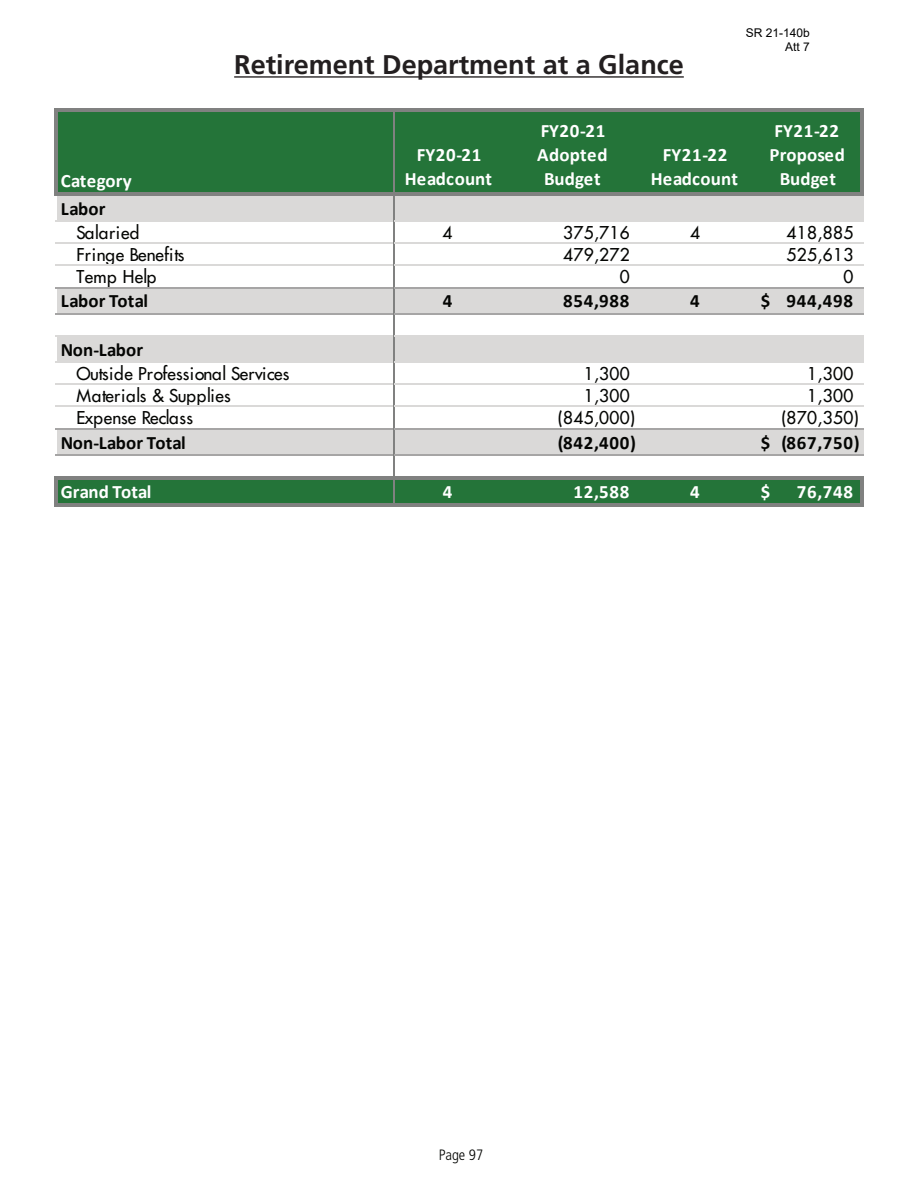
<style>
.page{position:relative;width:918px;height:1188px;background:#fff}
.page>*{position:absolute;margin:0;border:0;box-sizing:border-box;transform-origin:0 0}
.t1{font:700 27px "Frutiger LT Pro";color:#231f20}
.t2{font:700 18.9px/24.2px "Calibri";letter-spacing:.01em;color:#fff;text-align:center}
.t3{font:700 18.9px "Calibri";letter-spacing:.01em;color:#040503}
.t4{font:500 17.25px "Futura Std";letter-spacing:.02em;color:#040503}
.t5{font:500 17.25px "Futura Std";letter-spacing:.045em;color:#040503}
.t6{font:300 condensed 15px "Frutiger LT Pro";color:#040503}
.t7{font:12px/14.4px "Arial";color:#000;text-align:right}
</style>
<div class="page">
<hr style="left:234px;top:76px;width:450px;height:2px;background:#231f20">
<div style="left:57px;top:111px;width:807px;height:85px;background:#247439"></div>
<div style="left:57px;top:194px;width:807px;height:28px;background:#dad9d8"></div>
<div style="left:57px;top:287px;width:807px;height:27px;background:#dad9d8"></div>
<div style="left:57px;top:335px;width:807px;height:28px;background:#dad9d8"></div>
<div style="left:57px;top:428px;width:807px;height:27px;background:#dad9d8"></div>
<div style="left:57px;top:478px;width:807px;height:29px;background:#247439"></div>
<hr style="left:393px;top:111px;width:2px;height:81px;background:#808180">
<hr style="left:56px;top:220px;width:337px;height:2px;background:#dad9d8">
<hr style="left:56px;top:242px;width:337px;height:2px;background:#dad9d8">
<hr style="left:56px;top:264px;width:337px;height:2px;background:#dad9d8">
<hr style="left:56px;top:287px;width:337px;height:2px;background:#a6a5a5">
<hr style="left:56px;top:313px;width:337px;height:1px;background:#a6a5a5">
<hr style="left:56px;top:335px;width:337px;height:2px;background:#dad9d8">
<hr style="left:56px;top:361px;width:337px;height:2px;background:#dad9d8">
<hr style="left:56px;top:383px;width:337px;height:2px;background:#dad9d8">
<hr style="left:56px;top:406px;width:337px;height:1px;background:#dad9d8">
<hr style="left:56px;top:428px;width:337px;height:2px;background:#a6a5a5">
<hr style="left:56px;top:454px;width:337px;height:1px;background:#a6a5a5">
<hr style="left:54px;top:108px;width:3px;height:88px;background:#808180">
<hr style="left:393px;top:196px;width:2px;height:280px;background:#808180">
<hr style="left:861px;top:111px;width:3px;height:85px;background:#808180">
<hr style="left:54px;top:476px;width:3px;height:31px;background:#808180">
<hr style="left:393px;top:479px;width:2px;height:25px;background:#808180">
<hr style="left:861px;top:479px;width:3px;height:28px;background:#808180">
<hr style="left:57px;top:108px;width:807px;height:3px;background:#808180">
<hr style="left:57px;top:192px;width:807px;height:4px;background:#808180">
<hr style="left:395px;top:242px;width:469px;height:2px;background:#dad9d8">
<hr style="left:395px;top:264px;width:469px;height:2px;background:#dad9d8">
<hr style="left:395px;top:287px;width:469px;height:2px;background:#a6a5a5">
<hr style="left:395px;top:313px;width:469px;height:1px;background:#a6a5a5">
<hr style="left:395px;top:383px;width:469px;height:2px;background:#dad9d8">
<hr style="left:395px;top:406px;width:469px;height:1px;background:#dad9d8">
<hr style="left:395px;top:428px;width:469px;height:2px;background:#a6a5a5">
<hr style="left:395px;top:454px;width:469px;height:1px;background:#a6a5a5">
<hr style="left:57px;top:476px;width:807px;height:3px;background:#808180">
<hr style="left:57px;top:504px;width:807px;height:3px;background:#808180">
<p class="t2" style="left:61px;top:169px;width:72px">Category</p>
<h1 class="t1" style="left:234px;top:49px;width:451px">Retirement Department at a Glance</h1>
<p class="t7" style="left:746px;top:26px;width:66px">SR 21-140b<br>Att 7</p>
<p class="t2" style="left:405px;top:143px;width:89px">FY20-21<br>Headcount</p>
<p class="t2" style="left:537px;top:119px;width:72px">FY20-21<br>Adopted<br>Budget</p>
<p class="t2" style="left:651px;top:143px;width:89px">FY21-22<br>Headcount</p>
<p class="t2" style="left:769px;top:119px;width:77px">FY21-22<br>Proposed<br>Budget</p>
<p class="t3" style="left:61px;top:195px;width:46px">Labor</p>
<p class="t5" style="left:76px;top:222px;width:64px">Salaried</p>
<p class="t4" style="left:443px;top:222px;width:11px">4</p>
<p class="t4" style="left:563px;top:222px;width:68px">375,716</p>
<p class="t4" style="left:690px;top:222px;width:11px">4</p>
<p class="t4" style="left:787px;top:222px;width:68px">418,885</p>
<p class="t4" style="left:76px;top:244px;width:110px">Fringe Benefits</p>
<p class="t4" style="left:563px;top:244px;width:68px">479,272</p>
<p class="t4" style="left:787px;top:244px;width:68px">525,613</p>
<p class="t4" style="left:76px;top:266px;width:82px">Temp Help</p>
<p class="t4" style="left:620px;top:266px;width:11px">0</p>
<p class="t4" style="left:843px;top:266px;width:11px">0</p>
<p class="t3" style="left:61px;top:288px;width:89px">Labor Total</p>
<p class="t3" style="left:443px;top:288px;width:11px">4</p>
<p class="t3" style="left:563px;top:288px;width:68px">854,988</p>
<p class="t3" style="left:690px;top:288px;width:11px">4</p>
<p class="t3" style="left:761px;top:288px;width:94px">$ 944,498</p>
<p class="t3" style="left:61px;top:336px;width:84px">Non-Labor</p>
<p class="t4" style="left:76px;top:363px;width:214px">Outside Professional Services</p>
<p class="t4" style="left:584px;top:363px;width:48px">1,300</p>
<p class="t4" style="left:807px;top:363px;width:48px">1,300</p>
<p class="t5" style="left:76px;top:385px;width:156px">Materials &amp; Supplies</p>
<p class="t4" style="left:584px;top:385px;width:48px">1,300</p>
<p class="t4" style="left:807px;top:385px;width:48px">1,300</p>
<p class="t4" style="left:76px;top:407px;width:118px">Expense Reclass</p>
<p class="t4" style="left:558px;top:407px;width:79px">(845,000)</p>
<p class="t4" style="left:781px;top:407px;width:79px">(870,350)</p>
<p class="t3" style="left:61px;top:429px;width:126px">Non-Labor Total</p>
<p class="t3" style="left:558px;top:429px;width:80px">(842,400)</p>
<p class="t3" style="left:761px;top:429px;width:100px">$ (867,750)</p>
<p class="t2" style="left:61px;top:480px;width:92px">Grand Total</p>
<p class="t2" style="left:443px;top:480px;width:11px">4</p>
<p class="t2" style="left:573px;top:480px;width:58px">12,588</p>
<p class="t2" style="left:690px;top:480px;width:11px">4</p>
<p class="t2" style="left:761px;top:480px;width:11px">$</p>
<p class="t2" style="left:797px;top:480px;width:58px">76,748</p>
<p class="t6" style="left:439px;top:1146px;width:46px">Page 97</p>
</div>
